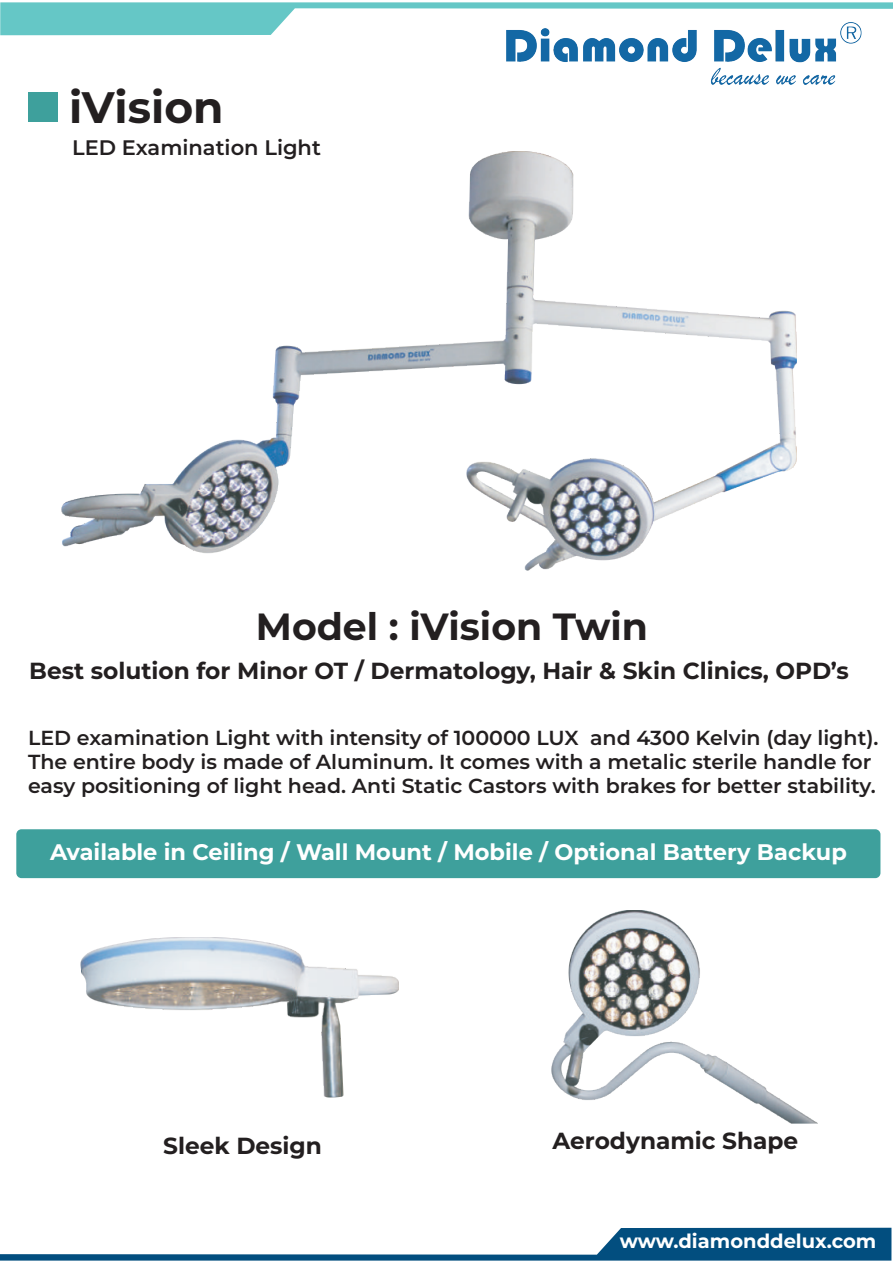
<style>
.page{position:relative;width:893px;height:1263px;background:#fff}
.page>*{position:absolute;margin:0;border:0;box-sizing:border-box;transform-origin:0 0}
.t1{font:700 43.95px "Montserrat";color:#231f20}
.t2{font:700 37.8px "Montserrat";color:#231f20}
.t3{font:700 23.25px "Montserrat";color:#231f20}
.t4{font:700 22.5px "Montserrat";color:#fff}
.t5{font:600 21px "Montserrat";color:#231f20}
.t6{font:600 20.25px/24.3px "Montserrat";color:#231f20}
.t7{font:700 19.5px "Montserrat";color:#fff}
</style>
<div class="page">
<img style="left:61px;top:152px;width:736px;height:418px">
<div style="left:28px;top:92px;width:30px;height:30px;background:#3ea09c"></div>
<div style="left:16px;top:829px;width:864px;height:49px;background:#3ea09c;border-radius:5px"></div>
<svg style="left:0;top:1228px;width:891px;height:32px"></svg>
<svg style="left:0;top:2px;width:893px;height:33px"></svg>
<img style="left:506px;top:22px;width:355px;height:63px">
<img style="left:81px;top:937px;width:317px;height:160px">
<img style="left:552px;top:911px;width:266px;height:213px">
<h1 class="t1" style="left:69px;top:78px;width:156px">iVision</h1>
<p class="t5" style="left:72px;top:133px;width:250px">LED Examination Light</p>
<h2 class="t2" style="left:256px;top:602px;width:394px">Model : iVision Twin</h2>
<p class="t3" style="left:29px;top:656px;width:821px">Best solution for Minor OT / Dermatology, Hair &amp; Skin Clinics, OPD’s</p>
<p class="t6" style="left:28px;top:725px;width:852px">LED examination Light with intensity of 100000 LUX and 4300 Kelvin (day light).<br>The entire body is made of Aluminum. It comes with a metalic sterile handle for easy positioning of light head. Anti Static Castors with brakes for better stability.</p>
<p class="t4" style="left:50px;top:837px;width:798px">Available in Ceiling / Wall Mount / Mobile / Optional Battery Backup</p>
<p class="t3" style="left:163px;top:1130px;width:160px">Sleek Design</p>
<p class="t3" style="left:552px;top:1125px;width:247px">Aerodynamic Shape</p>
<p class="t7" style="left:620px;top:1228px;width:258px">www.diamonddelux.com</p>
</div>
